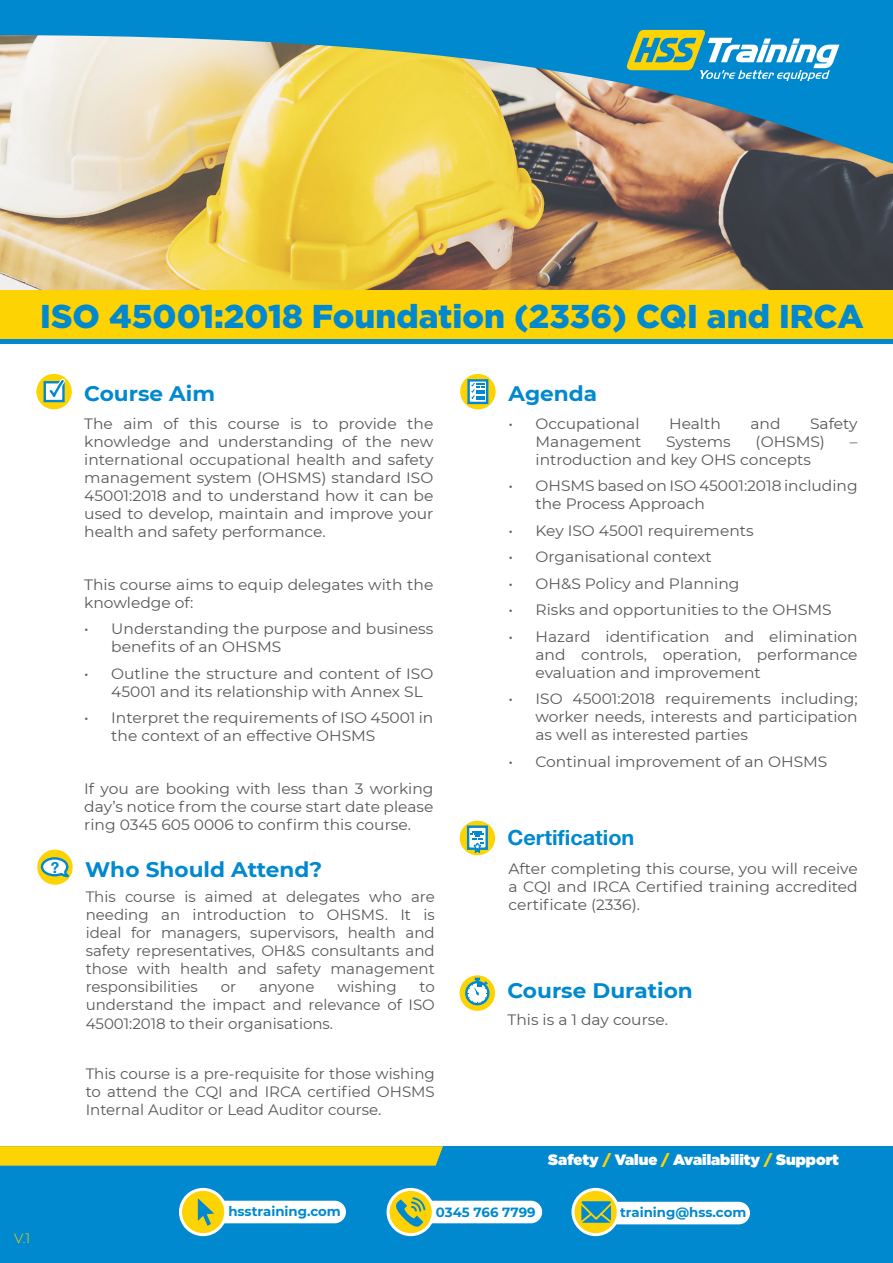
<style>
.page{position:relative;width:893px;height:1263px;background:#fff}
.page>*{position:absolute;margin:0;border:0;box-sizing:border-box;transform-origin:0 0}
.t1{font:900 33px "Gotham";color:#0089cf}
.t2{font:700 21px "Montserrat";color:#0089cf}
.t3{font:700 21px "Helvetica Neue";color:#0089cf}
.t4{font:700 15.15px "Helvetica Neue";color:#0089cf}
.t5{font:15px/18px "Montserrat";color:#57585a;text-align:justify}
.t6{font:900 15px "Gotham";color:#fff}
.t7{font:300 13.5px "Montserrat";color:#fed304}
.t8{font:700 13.35px "Montserrat";color:#0089cf}
.s1{color:#fed304}
</style>
<div class="page">
<img style="left:0;top:168px;width:893px;height:122px">
<div style="left:0;top:1146px;width:893px;height:117px;background:#0089cf"></div>
<svg style="left:0;top:0;width:893px;height:168px;background:#8bb0a5"></svg>
<svg style="left:626px;top:30px;width:213px;height:51px;background:#5bacb7"></svg>
<div style="left:0;top:290px;width:893px;height:50px;background:#fed304"></div>
<div style="left:411px;top:1201px;width:131px;height:22px;background:#fff;border-radius:11px"></div>
<div style="left:204px;top:1201px;width:142px;height:22px;background:#fff;border-radius:11px"></div>
<svg style="left:180px;top:1189px;width:46px;height:45px"></svg>
<div style="left:179px;top:1188px;width:48px;height:48px;border:3px solid #fff;border-radius:50%"></div>
<svg style="left:198px;top:1198px;width:16px;height:28px"></svg>
<svg style="left:388px;top:1189px;width:45px;height:45px"></svg>
<div style="left:387px;top:1188px;width:48px;height:48px;border:3px solid #fff;border-radius:50%"></div>
<svg style="left:390px;top:1196px;width:36px;height:36px"></svg>
<hr style="left:0;top:340px;width:893px;height:4px;background:#0089cf">
<svg style="left:36px;top:374px;width:36px;height:35px"></svg>
<svg style="left:44px;top:375px;width:25px;height:33px"></svg>
<div style="left:596px;top:1202px;width:154px;height:22px;background:#fff;border-radius:11px"></div>
<svg style="left:573px;top:1189px;width:45px;height:45px"></svg>
<div style="left:571px;top:1188px;width:49px;height:48px;border:3px solid #fff;border-radius:50%"></div>
<svg style="left:578px;top:1201px;width:36px;height:23px"></svg>
<div style="left:0;top:1146px;width:443px;height:19px;background:#fed304"></div>
<div style="left:460px;top:975px;width:35px;height:36px;background:#fed304;border-radius:50%"></div>
<div style="left:465px;top:981px;width:24px;height:24px;border:2px solid #0089cf;border-radius:50%"></div>
<svg style="left:467px;top:977px;width:21px;height:27px"></svg>
<div style="left:460px;top:821px;width:35px;height:34px;background:#fed304;border-radius:50%"></div>
<svg style="left:466px;top:824px;width:23px;height:30px"></svg>
<svg style="left:460px;top:374px;width:36px;height:35px"></svg>
<svg style="left:467px;top:379px;width:21px;height:25px"></svg>
<svg style="left:470px;top:382px;width:15px;height:19px"></svg>
<div style="left:37px;top:850px;width:36px;height:35px;background:#fed304;border-radius:50%"></div>
<svg style="left:40px;top:856px;width:33px;height:22px"></svg>
<p class="t1" style="left:40px;top:294px;width:825px">ISO 45001:2018 Foundation (2336) CQI and IRCA</p>
<p class="t7" style="left:14px;top:1229px;width:18px">V.1</p>
<p class="t2" style="left:84px;top:379px;width:132px">Course Aim</p>
<p class="t5" style="left:84px;top:414px;width:351px">The aim of this course is to provide the knowledge and understanding of the new international occupational health and safety management system (OHSMS) standard ISO 45001:2018 and to understand how it can be used to develop, maintain and improve your health and safety performance.</p>
<p class="t5" style="left:84px;top:575px;width:351px">This course aims to equip delegates with the knowledge of:</p>
<p class="t5" style="left:111px;top:619px;width:324px;text-indent:-27px">• Understanding the purpose and business benefits of an OHSMS</p>
<p class="t5" style="left:111px;top:664px;width:324px;text-indent:-27px">• Outline the structure and content of ISO<br>45001 and its relationship with Annex SL</p>
<p class="t5" style="left:111px;top:708px;width:324px;text-indent:-27px">• Interpret the requirements of ISO 45001 in the context of an effective OHSMS</p>
<p class="t5" style="left:84px;top:779px;width:351px">If you are booking with less than 3 working day’s notice from the course start date please ring 0345 605 0006 to confirm this course.</p>
<p class="t4" style="left:51px;top:858px;width:10px">?</p>
<p class="t2" style="left:85px;top:854px;width:239px">Who Should Attend?</p>
<p class="t5" style="left:86px;top:888px;width:351px">This course is aimed at delegates who are needing an introduction to OHSMS. It is ideal for managers, supervisors, health and safety representatives, OH&amp;S consultants and those with health and safety management responsibilities</p>
<p class="t5" style="left:221px;top:978px;width:17px">or</p>
<p class="t5" style="left:259px;top:978px;width:57px">anyone</p>
<p class="t5" style="left:337px;top:978px;width:61px">wishing</p>
<p class="t5" style="left:86px;top:978px;width:351px;text-indent:334px">to understand the impact and relevance of ISO 45001:2018 to their organisations.</p>
<p class="t5" style="left:86px;top:1064px;width:351px">This course is a pre-requisite for those wishing to attend the CQI and IRCA certified OHSMS Internal Auditor or Lead Auditor course.</p>
<p class="t2" style="left:508px;top:379px;width:90px">Agenda</p>
<p class="t5" style="left:508px;top:414px;width:133px">• Occupational</p>
<p class="t5" style="left:669px;top:414px;width:53px">Health</p>
<p class="t5" style="left:750px;top:414px;width:32px">and</p>
<p class="t5" style="left:810px;top:414px;width:49px">Safety</p>
<p class="t5" style="left:535px;top:432px;width:107px">Management</p>
<p class="t5" style="left:666px;top:432px;width:66px">Systems</p>
<p class="t5" style="left:756px;top:432px;width:71px">(OHSMS)</p>
<p class="t5" style="left:850px;top:432px;width:9px">–</p>
<p class="t5" style="left:535px;top:450px;width:277px">introduction and key OHS concepts</p>
<p class="t5" style="left:535px;top:476px;width:324px;text-indent:-27px">• OHSMS based on ISO 45001:2018 including the Process Approach</p>
<p class="t5" style="left:508px;top:521px;width:247px">• Key ISO 45001 requirements</p>
<p class="t5" style="left:508px;top:547px;width:205px">• Organisational context</p>
<p class="t5" style="left:508px;top:574px;width:232px">• OH&amp;S Policy and Planning</p>
<p class="t5" style="left:508px;top:600px;width:325px">• Risks and opportunities to the OHSMS</p>
<p class="t5" style="left:535px;top:627px;width:324px;text-indent:-27px">• Hazard identification and elimination and controls, operation, performance evaluation and improvement</p>
<p class="t5" style="left:535px;top:689px;width:324px;text-indent:-27px">• ISO 45001:2018 requirements including; worker needs, interests and participation as well as interested parties</p>
<p class="t5" style="left:508px;top:752px;width:320px">• Continual improvement of an OHSMS</p>
<p class="t3" style="left:507px;top:824px;width:128px">Certification</p>
<p class="t5" style="left:508px;top:859px;width:351px">After completing this course, you will receive a CQI and IRCA Certified training accredited certificate (2336).</p>
<p class="t2" style="left:507px;top:975px;width:187px">Course Duration</p>
<p class="t5" style="left:507px;top:1010px;width:162px">This is a 1 day course.</p>
<p class="t6" style="left:548px;top:1148px;width:292px">Safety <span class="s1">/</span> Value <span class="s1">/</span> Availability <span class="s1">/</span> Support</p>
<p class="t8" style="left:228px;top:1202px;width:114px">hsstraining.com</p>
<p class="t8" style="left:436px;top:1202px;width:101px">0345 766 7799</p>
<p class="t8" style="left:620px;top:1202px;width:128px">training@hss.com</p>
</div>
